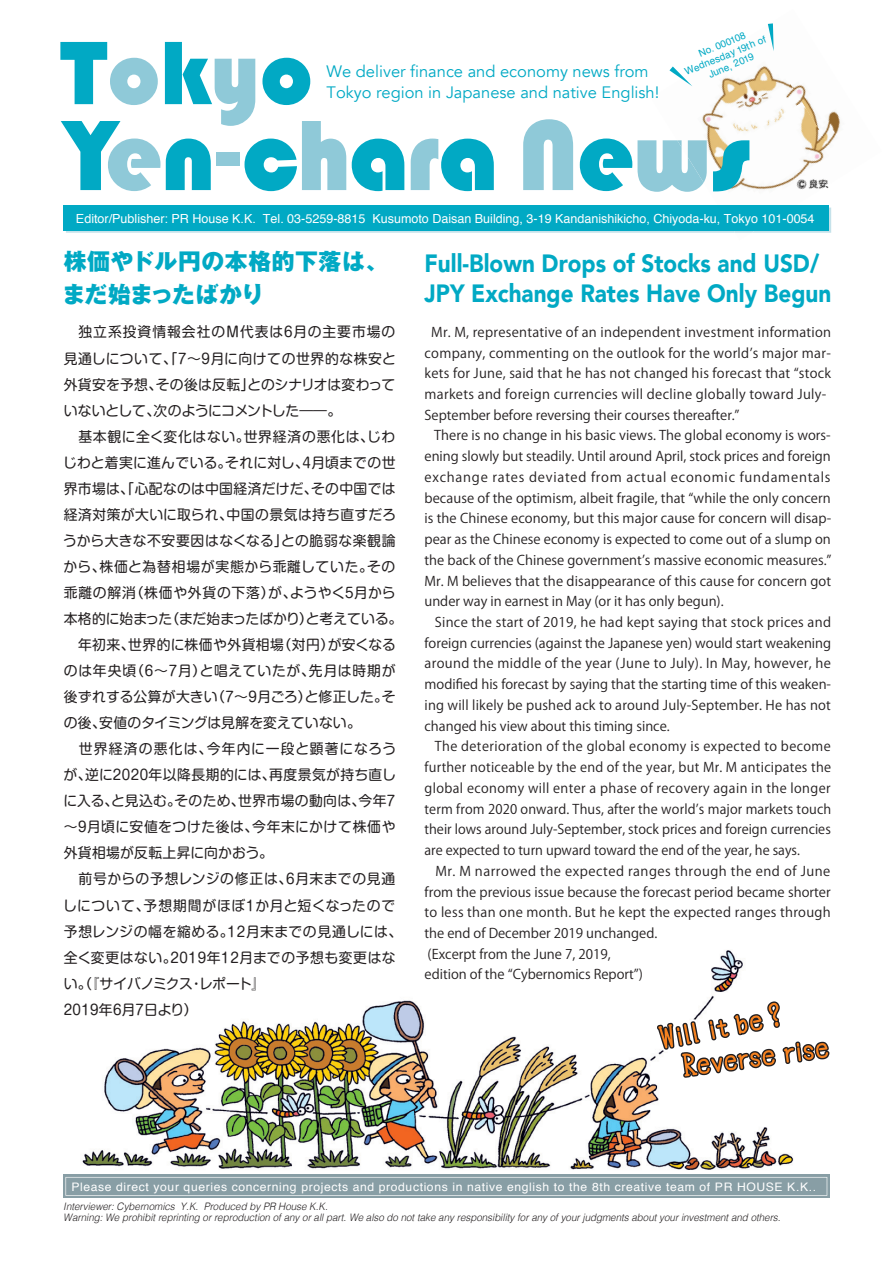
<style>
.page{position:relative;width:893px;height:1263px;background:#fff}
.page>*{position:absolute;margin:0;border:0;box-sizing:border-box;transform-origin:0 0}
.t1{font:900 24.9px/30.5px "Avenir";color:#01a9c4;scale:.9 1}
.t2{font:800 22.8px/33px "Gothic MB101 Pro";letter-spacing:.025em;color:#01a9c4}
.t3{font:16.5px/21px "Avenir";color:#01a9c4}
.t4{font:14.1px/26.1px "Shin M Go Pro";letter-spacing:.025em;color:#231f20}
.t5{font:13.35px/20.7px "Koz Go Pro";letter-spacing:.015em;color:#231f20;text-align:justify}
.t6{font:12.6px "Helvetica";color:#fff}
.t7{font:11.7px "Helvetica";letter-spacing:.05em;color:#fff;scale:1.04 1}
.t8{font:italic 300 10.35px/11.4px "Helvetica";color:#231f20;scale:.95 1}
.t9{font:9.9px/11.6px "Helvetica";color:#01a9c4;text-align:center}
</style>
<div class="page">
<img style="left:63px;top:950px;width:749px;height:225px">
<img style="left:672px;top:66px;width:85px;height:57px">
<img style="left:757px;top:24px;width:52px;height:78px">
<img style="left:704px;top:102px;width:137px;height:130px">
<svg style="left:768px;top:23px;width:6px;height:28px"></svg>
<svg style="left:669px;top:67px;width:23px;height:19px"></svg>
<img style="left:794px;top:176px;width:37px;height:16px">
<svg style="left:66px;top:208px;width:765px;height:25px"></svg>
<img style="left:719px;top:231px;width:73px;height:2px">
<div style="left:64px;top:205px;width:765px;height:26px;background:#01a9c4"></div>
<svg style="left:60px;top:42px;width:286px;height:149px"></svg>
<svg style="left:352px;top:139px;width:52px;height:52px"></svg>
<svg style="left:411px;top:139px;width:83px;height:52px"></svg>
<svg style="left:523px;top:119px;width:50px;height:71px"></svg>
<svg style="left:580px;top:139px;width:124px;height:53px"></svg>
<img style="left:677px;top:140px;width:30px;height:43px">
<svg style="left:713px;top:140px;width:36px;height:51px"></svg>
<div style="left:63px;top:1175px;width:766px;height:23px;background:#889ea5"></div>
<svg style="left:65px;top:1177px;width:762px;height:19px"></svg>
<svg style="left:655px;top:999px;width:175px;height:81px"></svg>
<p class="t3" style="left:327px;top:61px;width:334px">We deliver finance and economy news from<br>Tokyo region in Japanese and native English!</p>
<p class="t9" style="left:679px;top:57px;width:89px;rotate:-23deg">No. 000108<br>Wednesday 19th of<br>June, 2019</p>
<p class="t6" style="left:76px;top:208px;width:740px">Editor/Publisher: PR House K.K. Tel. 03-5259-8815 Kusumoto Daisan Building, 3-19 Kandanishikicho, Chiyoda-ku, Tokyo 101-0054</p>
<h2 class="t2" style="left:63px;top:242px;width:327px">株価やドル円の本格的下落は、まだ始まったばかり</h2>
<p class="t4" style="left:61px;top:317px;width:343px">　独立系投資情報会社のＭ代表は６月の主要市場の見通しについて、「７～９月に向けての世界的な株安と外貨安を予想、その後は反転」とのシナリオは変わっていないとして、次のようにコメントした――。<br>　基本観に全く変化はない。世界経済の悪化は、じわじわと着実に進んでいる。それに対し、４月頃までの世界市場は、「心配なのは中国経済だけだ、その中国では経済対策が大いに取られ、中国の景気は持ち直すだろうから大きな不安要因はなくなる」との脆弱な楽観論から、株価と為替相場が実態から乖離していた。その乖離の解消（株価や外貨の下落）が、ようやく５月から本格的に始まった（まだ始まったばかり）と考えている。　年初来、世界的に株価や外貨相場（対円）が安くなるのは年央頃（６～７月）と唱えていたが、先月は時期が後ずれする公算が大きい（７～９月ごろ）と修正した。その後、安値のタイミングは見解を変えていない。<br>　世界経済の悪化は、今年内に一段と顕著になろうが、逆に2020年以降長期的には、再度景気が持ち直しに入る、と見込む。そのため、世界市場の動向は、今年７～９月頃に安値をつけた後は、今年末にかけて株価や外貨相場が反転上昇に向かおう。<br>　前号からの予想レンジの修正は、６月末までの見通しについて、予想期間がほぼ１か月と短くなったので予想レンジの幅を縮める。12月末までの見通しには、全く変更はない。2019年12月までの予想も変更はない。（『サイバノミクス・レポート』<br>２０１９年６月７日より）</p>
<h1 class="t1" style="left:425px;top:247px;width:453px">Full-Blown Drops of Stocks and USD/<br>JPY Exchange Rates Have Only Begun</h1>
<p class="t5" style="left:424px;top:322px;width:408px;text-align:left;text-indent:7px">Mr. M, representative of an independent investment information company, commenting on the outlook for the worldʼs major mar&shy;kets for June, said that he has not changed his forecast that “stock markets and foreign currencies will decline globally toward July-September before reversing their courses thereafter.”</p>
<p class="t5" style="left:424px;top:425px;width:408px;text-indent:9px">There is no change in his basic views. The global economy is wors&shy;ening slowly but steadily. Until around April, stock prices and foreign exchange rates deviated from actual economic fundamentals because of the optimism, albeit fragile, that “while the only concern is the Chinese economy, but this major cause for concern will disap&shy;pear as the Chinese economy is expected to come out of a slump on the back of the Chinese governmentʼs massive economic measures.” Mr. M believes that the disappearance of this cause for concern got under way in earnest in May (or it has only begun).</p>
<p class="t5" style="left:424px;top:612px;width:408px;text-indent:10px">Since the start of 2019, he had kept saying that stock prices and foreign currencies (against the Japanese yen) would start weakening around the middle of the year (June to July). In May, however, he modified his forecast by saying that the starting time of this weaken&shy;ing will likely be pushed ack to around July-September. He has not changed his view about this timing since.</p>
<p class="t5" style="left:424px;top:736px;width:408px;text-indent:10px">The deterioration of the global economy is expected to become further noticeable by the end of the year, but Mr. M anticipates the global economy will enter a phase of recovery again in the longer term from 2020 onward. Thus, after the worldʼs major markets touch their lows around July-September, stock prices and foreign currencies are expected to turn upward toward the end of the year, he says.</p>
<p class="t5" style="left:424px;top:861px;width:408px;text-align:left;text-indent:11px">Mr. M narrowed the expected ranges through the end of June from the previous issue because the forecast period became shorter to less than one month. But he kept the expected ranges through the end of December 2019 unchanged.<br>(Excerpt from the June 7, 2019,<br>edition of the “Cybernomics Report”)</p>
<p class="t7" style="left:71px;top:1177px;width:718px">Please direct your queries concerning projects and productions in native english to the 8th creative team of PR HOUSE K.K..</p>
<p class="t8" style="left:63px;top:1200px;width:756px">Interviewer: Cybernomics Y.K. Produced by PR House K.K.<br>Warning: We prohibit reprinting or reproduction of any or all part. We also do not take any responsibility for any of your judgments about your investment and others.</p>
</div>
